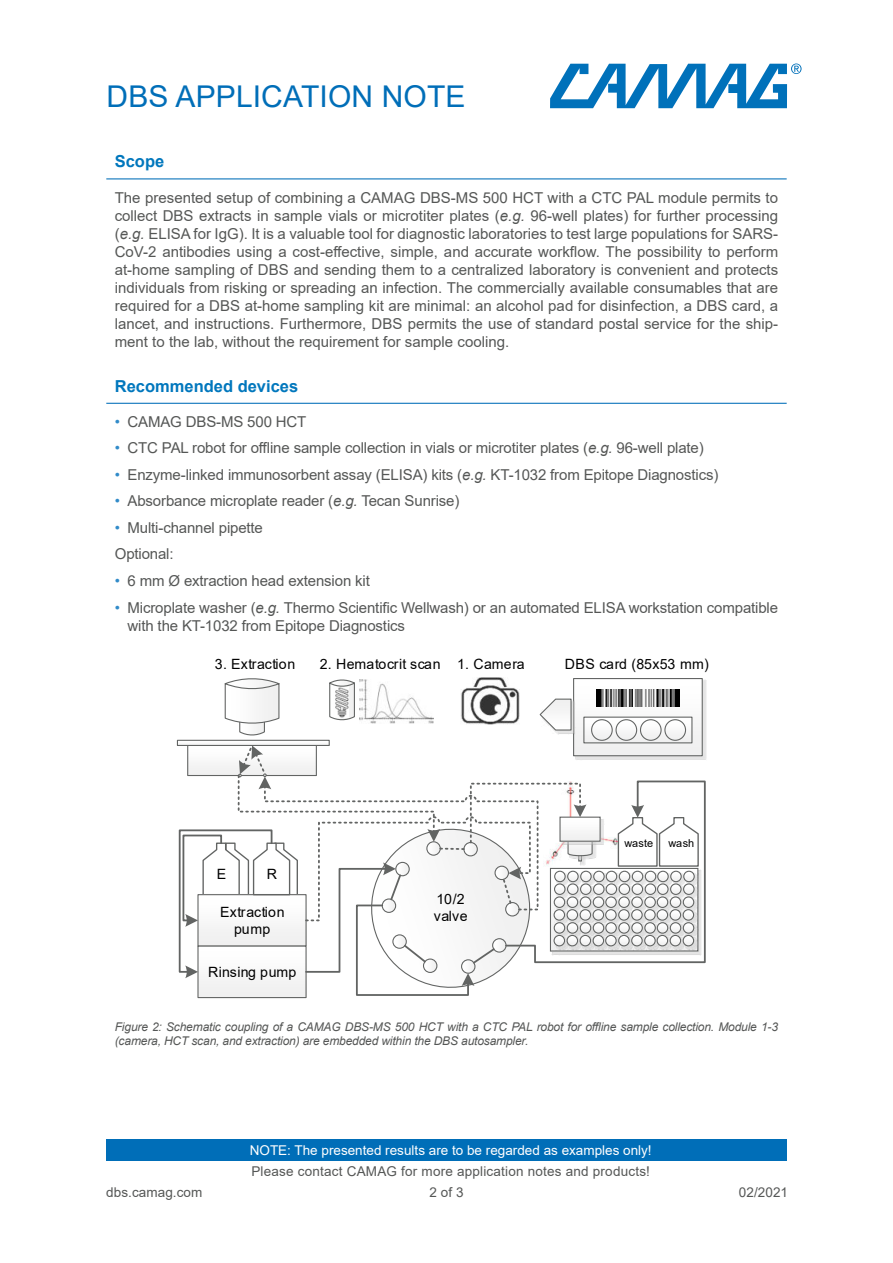
<style>
.page{position:relative;width:893px;height:1263px;background:#fff}
.page>*{position:absolute;margin:0;border:0;box-sizing:border-box;transform-origin:0 0}
.t1{font:30px "Arial";letter-spacing:.005em;color:#006eb8}
.t2{font:700 16.5px "Arial";color:#0077bd}
.t3{font:15px/18px "Arial";letter-spacing:-.01em;color:#555756}
.t4{font:14.25px "Arial";letter-spacing:.02em;color:#000}
.t5{font:14.1px/17.4px "Arial";letter-spacing:.015em;color:#000;text-align:center}
.t6{font:13.5px "Arial";letter-spacing:.015em;color:#555756}
.t7{font:13.5px "Arial";color:#fff}
.t8{font:italic 12px/14.4px "Arial";letter-spacing:-.015em;color:#555756}
.t9{font:10.95px "Arial";color:#000}
.s1{font-style:italic}
.s2{color:#318bc9}
</style>
<div class="page">
<svg style="left:550px;top:64px;width:251px;height:44px"></svg>
<div style="left:106px;top:1140px;width:681px;height:21px;background:#006eb8"></div>
<hr style="left:106px;top:403px;width:681px;height:1px;background:#006eb8">
<hr style="left:106px;top:178px;width:681px;height:1px;background:#006eb8">
<div style="left:177px;top:740px;width:153px;height:6px;border:1px solid #626463"></div>
<svg style="left:224px;top:678px;width:56px;height:58px"></svg>
<svg style="left:329px;top:679px;width:26px;height:42px"></svg>
<div style="left:573px;top:678px;width:130px;height:78px;border:1px solid #626463"></div>
<svg style="left:585px;top:719px;width:105px;height:22px"></svg>
<div style="left:583px;top:717px;width:109px;height:26px;border:1px solid #626463"></div>
<img style="left:597px;top:690px;width:82px;height:17px">
<svg style="left:592px;top:720px;width:20px;height:20px"></svg>
<div style="left:591px;top:719px;width:22px;height:22px;border:1px solid #626463;border-radius:50%"></div>
<svg style="left:616px;top:720px;width:21px;height:20px"></svg>
<div style="left:615px;top:719px;width:22px;height:22px;border:1px solid #626463;border-radius:50%"></div>
<svg style="left:640px;top:720px;width:21px;height:20px"></svg>
<div style="left:640px;top:719px;width:22px;height:22px;border:1px solid #626463;border-radius:50%"></div>
<svg style="left:665px;top:720px;width:20px;height:20px"></svg>
<div style="left:664px;top:719px;width:22px;height:22px;border:1px solid #626463;border-radius:50%"></div>
<img style="left:555px;top:701px;width:20px;height:33px">
<svg style="left:539px;top:698px;width:33px;height:33px"></svg>
<img style="left:461px;top:677px;width:59px;height:48px">
<img style="left:359px;top:679px;width:74px;height:45px">
<svg style="left:178px;top:743px;width:529px;height:254px"></svg>
<img style="left:336px;top:687px;width:12px;height:30px">
<h1 class="t1" style="left:107px;top:85px;width:361px">DBS APPLICATION NOTE</h1>
<p class="t2" style="left:115px;top:155px;width:51px">Scope</p>
<p class="t3" style="left:115px;top:190px;width:665px;text-align:justify">The presented setup of combining a CAMAG DBS-MS 500 HCT with a CTC PAL module permits to collect DBS extracts in sample vials or microtiter plates (<span class="s1">e.g.</span> 96-well plates) for further processing (<span class="s1">e.g.</span> ELISA for IgG). It is a valuable tool for diagnostic laboratories to test large populations for SARS-CoV-2 antibodies using a cost-effective, simple, and accurate workflow. The possibility to perform at-home sampling of DBS and sending them to a centralized laboratory is convenient and protects individuals from risking or spreading an infection. The commercially available consumables that are required for a DBS at-home sampling kit are minimal: an alcohol pad for disinfection, a DBS card, a lancet, and instructions. Furthermore, DBS permits the use of standard postal service for the ship&shy;ment to the lab, without the requirement for sample cooling.</p>
<p class="t2" style="left:115px;top:380px;width:185px">Recommended devices</p>
<p class="t3" style="left:115px;top:414px;width:193px"><span class="s2">•</span> CAMAG DBS-MS 500 HCT</p>
<p class="t3" style="left:115px;top:439px;width:590px"><span class="s2">•</span> CTC PAL robot for offline sample collection in vials or microtiter plates (<span class="s1">e.g.</span> 96-well plate)</p>
<p class="t3" style="left:115px;top:467px;width:605px"><span class="s2">•</span> Enzyme-linked immunosorbent assay (ELISA) kits (<span class="s1">e.g.</span> KT-1032 from Epitope Diagnostics)</p>
<p class="t3" style="left:115px;top:493px;width:346px"><span class="s2">•</span> Absorbance microplate reader (<span class="s1">e.g.</span> Tecan Sunrise)</p>
<p class="t3" style="left:115px;top:516px;width:150px;line-height:26.5px"><span class="s2">•</span> Multi-channel pipette<br>Optional:</p>
<p class="t3" style="left:115px;top:573px;width:257px"><span class="s2">•</span> 6 mm Ø extraction head extension kit</p>
<p class="t3" style="left:128px;top:599px;width:652px;text-indent:-13px"><span class="s2">•</span> Microplate washer (<span class="s1">e.g.</span> Thermo Scientific Wellwash) or an automated ELISA workstation compatible with the KT-1032 from Epitope Diagnostics</p>
<p class="t5" style="left:215px;top:656px;width:82px">3. Extraction</p>
<p class="t5" style="left:320px;top:656px;width:206px">2. Hematocrit scan 1. Camera</p>
<p class="t5" style="left:565px;top:656px;width:146px">DBS card (85x53 mm)</p>
<p class="t4" style="left:217px;top:868px;width:11px">E</p>
<p class="t4" style="left:267px;top:868px;width:12px">R</p>
<p class="t5" style="left:220px;top:904px;width:66px">Extraction pump</p>
<p class="t5" style="left:208px;top:964px;width:90px">Rinsing pump</p>
<p class="t5" style="left:437px;top:891px;width:30px">10/2</p>
<p class="t4" style="left:434px;top:910px;width:36px">valve</p>
<p class="t9" style="left:624px;top:838px;width:30px">waste</p>
<p class="t9" style="left:669px;top:838px;width:27px">wash</p>
<p class="t8" style="left:115px;top:1019px;width:665px">Figure 2: Schematic coupling of a CAMAG DBS-MS 500 HCT with a CTC PAL robot for offline sample collection. Module 1-3 (camera, HCT scan, and extraction) are embedded within the DBS autosampler.</p>
<p class="t7" style="left:250px;top:1145px;width:403px">NOTE: The presented results are to be regarded as examples only!</p>
<p class="t6" style="left:251px;top:1166px;width:400px">Please contact CAMAG for more application notes and products!</p>
<p class="t6" style="left:106px;top:1187px;width:98px">dbs.camag.com</p>
<p class="t6" style="left:429px;top:1187px;width:36px">2 of 3</p>
<p class="t6" style="left:739px;top:1187px;width:51px">02/2021</p>
</div>
